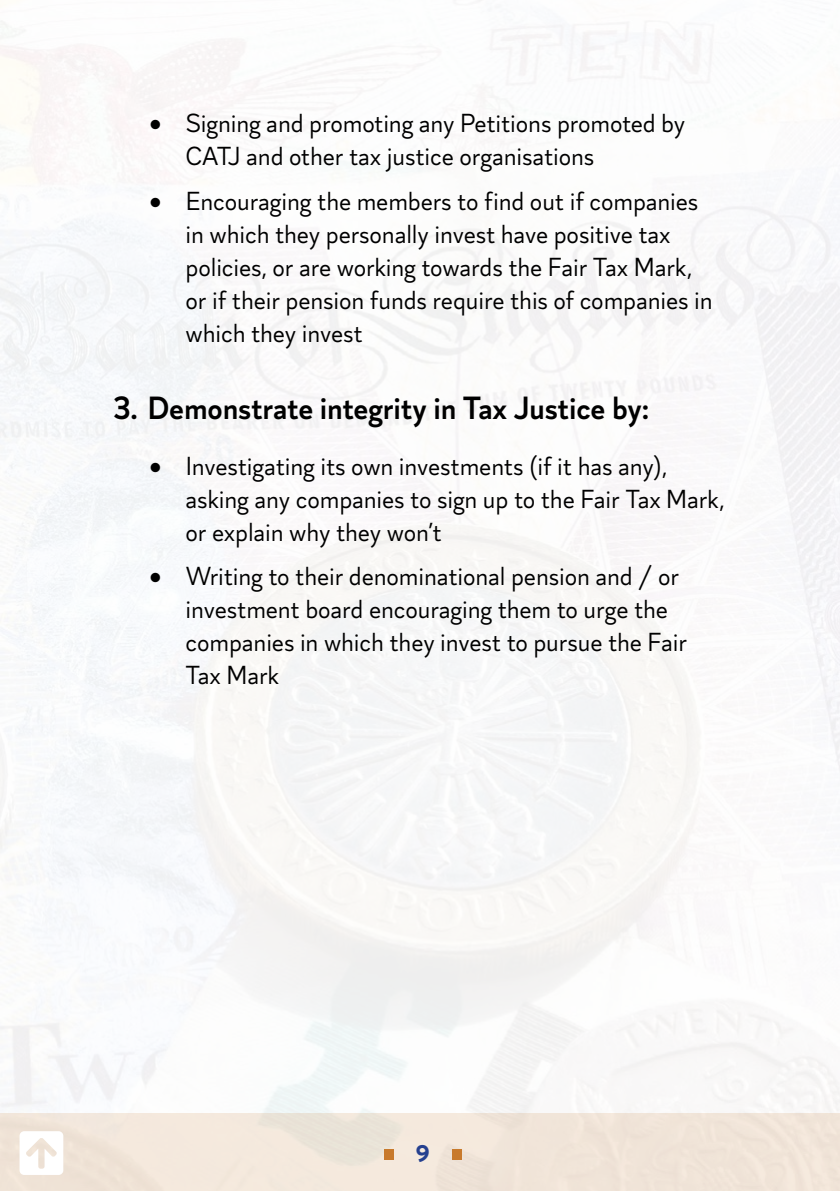
<style>
.page{position:relative;width:840px;height:1191px;background:#fff}
.page>*{position:absolute;margin:0;border:0;box-sizing:border-box;transform-origin:0 0}
.t1{font:50px "Font Awesome 5 Pro Solid";color:#fff}
.t2{font:600 32px "Magdelin";letter-spacing:-.005em;color:#000}
.t3{font:26px/33px "Magdelin";letter-spacing:-.005em;color:#000}
.t4{font:700 24px "Magdelin";color:#25408f}
</style>
<div class="page">
<div style="left:0;top:1113px;width:839px;height:78px;background:#f1e5d9"></div>
<div style="left:383px;top:1149px;width:10px;height:10px;background:#c87a2c"></div>
<div style="left:451px;top:1149px;width:10px;height:10px;background:#c87a2c"></div>
<p class="t3" style="left:185px;top:108px;width:501px;text-indent:-36px">• Signing and promoting any Petitions promoted by<br>CATJ and other tax justice organisations</p>
<p class="t3" style="left:185px;top:185px;width:528px;text-indent:-36px">• Encouraging the members to find out if companies in which they personally invest have positive tax policies, or are working towards the Fair Tax Mark, or if their pension funds require this of companies in which they invest</p>
<p class="t2" style="left:113px;top:390px;width:537px">3. Demonstrate integrity in Tax Justice by:</p>
<p class="t3" style="left:185px;top:450px;width:540px;text-indent:-36px">• Investigating its own investments (if it has any), asking any companies to sign up to the Fair Tax Mark, or explain why they won’t</p>
<p class="t3" style="left:185px;top:561px;width:502px;text-indent:-36px">• Writing to their denominational pension and / or investment board encouraging them to urge the companies in which they invest to pursue the Fair Tax Mark</p>
<h1 class="t1" style="left:20px;top:1127px;width:45px">□▲❑◆◆</h1>
<p class="t4" style="left:416px;top:1140px;width:15px">9</p>
</div>
